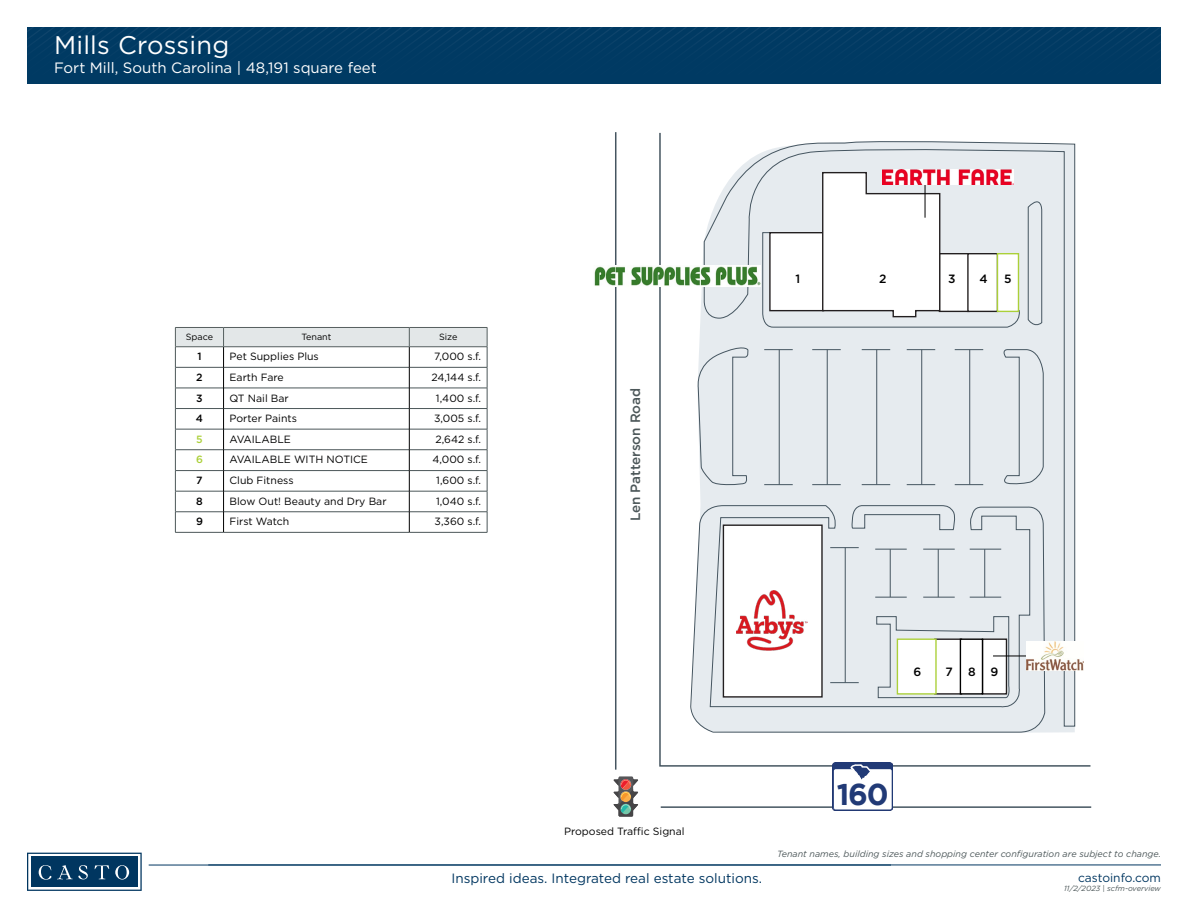
<style>
.page{position:relative;width:1188px;height:918px;background:#fff}
.page>*{position:absolute;margin:0;border:0;box-sizing:border-box;transform-origin:0 0}
.t1{font:700 30px "Gotham";color:#213a76}
.t2{font:25.5px "Gotham";letter-spacing:.01em;color:#fff}
.t3{font:15px "Gotham";color:#fff}
.t4{font:13.5px "Gotham";color:#003660}
.t5{font:500 13.5px "Gotham";color:#4c5759}
.t6{font:12px "Gotham";color:#003660}
.t7{font:500 12px "Gotham";color:#000}
.t8{font:10.5px "Gotham";color:#000}
.t9{font:500 10.5px "Gotham";color:#000}
.t10{font:500 10.5px "Gotham";color:#abd039}
.t11{font:italic 9px "Gotham";color:#4c5759}
.t12{font:9px "Gotham";color:#000}
.t13{font:italic 7.5px "Gotham";color:#4c5759}
.s1{font-style:inherit}
</style>
<div class="page">
<div style="left:27px;top:27px;width:1134px;height:56px;background:#003a63"></div>
<svg style="left:27px;top:27px;width:1134px;height:15px"></svg>
<svg style="left:27px;top:853px;width:115px;height:38px"></svg>
<hr style="left:208px;top:865px;width:953px;height:1px;background:#003660">
<hr style="left:149px;top:865px;width:742px;height:1px;background:#003660">
<hr style="left:175px;top:532px;width:49px;height:1px;background:#4c5759">
<hr style="left:224px;top:532px;width:185px;height:1px;background:#4c5759">
<hr style="left:409px;top:532px;width:78px;height:1px;background:#4c5759">
<svg style="left:175px;top:327px;width:313px;height:205px"></svg>
<hr style="left:175px;top:346px;width:49px;height:1px;background:#555f5f">
<hr style="left:224px;top:346px;width:185px;height:1px;background:#555f5f">
<hr style="left:409px;top:346px;width:78px;height:1px;background:#555f5f">
<svg style="left:614px;top:776px;width:24px;height:41px"></svg>
<svg style="left:659px;top:132px;width:432px;height:635px"></svg>
<svg style="left:695px;top:343px;width:8px;height:143px"></svg>
<svg style="left:703px;top:132px;width:372px;height:595px;background:#e3e8ec"></svg>
<svg style="left:1027px;top:194px;width:15px;height:135px;background:#d3d9de"></svg>
<svg style="left:1001px;top:349px;width:43px;height:137px;background:#dce1e6"></svg>
<svg style="left:690px;top:505px;width:355px;height:305px"></svg>
<svg style="left:876px;top:616px;width:134px;height:82px"></svg>
<svg style="left:762px;top:171px;width:259px;height:157px"></svg>
<svg style="left:764px;top:349px;width:29px;height:1px"></svg>
<hr style="left:779px;top:350px;width:1px;height:135px;background:#455560">
<svg style="left:764px;top:484px;width:29px;height:1px"></svg>
<svg style="left:812px;top:349px;width:29px;height:1px"></svg>
<hr style="left:827px;top:350px;width:1px;height:135px;background:#455560">
<svg style="left:812px;top:484px;width:29px;height:1px"></svg>
<svg style="left:862px;top:349px;width:28px;height:1px"></svg>
<hr style="left:876px;top:350px;width:1px;height:135px;background:#455560">
<svg style="left:862px;top:484px;width:28px;height:1px"></svg>
<svg style="left:907px;top:349px;width:28px;height:1px"></svg>
<hr style="left:921px;top:350px;width:1px;height:135px;background:#455560">
<svg style="left:907px;top:484px;width:28px;height:1px"></svg>
<svg style="left:955px;top:349px;width:28px;height:1px"></svg>
<hr style="left:969px;top:350px;width:1px;height:135px;background:#455560">
<svg style="left:955px;top:484px;width:28px;height:1px"></svg>
<svg style="left:830px;top:547px;width:29px;height:1px"></svg>
<hr style="left:845px;top:548px;width:1px;height:135px;background:#455560">
<svg style="left:830px;top:682px;width:29px;height:1px"></svg>
<hr style="left:875px;top:549px;width:32px;height:1px;background:#455560">
<hr style="left:890px;top:549px;width:1px;height:48px;background:#455560">
<hr style="left:875px;top:597px;width:32px;height:1px;background:#455560">
<hr style="left:923px;top:549px;width:32px;height:1px;background:#455560">
<hr style="left:938px;top:549px;width:1px;height:48px;background:#455560">
<hr style="left:923px;top:597px;width:32px;height:1px;background:#455560">
<hr style="left:970px;top:549px;width:31px;height:1px;background:#455560">
<hr style="left:984px;top:549px;width:1px;height:48px;background:#455560">
<hr style="left:970px;top:597px;width:31px;height:1px;background:#455560">
<hr style="left:615px;top:132px;width:1px;height:638px;background:#455560">
<hr style="left:661px;top:806px;width:430px;height:2px;background:#455560">
<div style="left:897px;top:639px;width:39px;height:55px;background:#fff"></div>
<div style="left:897px;top:639px;width:40px;height:56px;border:1px solid #abd039"></div>
<div style="left:960px;top:639px;width:22px;height:55px;background:#fff"></div>
<div style="left:960px;top:639px;width:23px;height:56px;border:1px solid #000"></div>
<div style="left:876px;top:270px;width:14px;height:16px;background:#fff"></div>
<div style="left:791px;top:270px;width:14px;height:16px;background:#fff"></div>
<div style="left:945px;top:270px;width:14px;height:16px;background:#fff"></div>
<div style="left:977px;top:270px;width:14px;height:16px;background:#fff"></div>
<div style="left:1001px;top:270px;width:14px;height:16px;background:#fff"></div>
<img style="left:737px;top:590px;width:71px;height:62px">
<div style="left:942px;top:663px;width:14px;height:16px;background:#fff"></div>
<div style="left:988px;top:663px;width:13px;height:16px;background:#fff"></div>
<div style="left:834px;top:764px;width:58px;height:45px;background:#213a76;border-radius:3px"></div>
<div style="left:833px;top:763px;width:60px;height:48px;border:2px solid #213a76;border-radius:3px"></div>
<div style="left:834px;top:769px;width:58px;height:40px;background:#fff;border-radius:2px"></div>
<svg style="left:851px;top:763px;width:22px;height:17px"></svg>
<hr style="left:993px;top:656px;width:37px;height:1px;background:#000">
<img style="left:1027px;top:641px;width:57px;height:30px">
<hr style="left:925px;top:180px;width:1px;height:38px;background:#000">
<img style="left:594px;top:265px;width:166px;height:22px">
<img style="left:883px;top:169px;width:130px;height:15px">
<h2 class="t2" style="left:54px;top:29px;width:177px">Mills Crossing</h2>
<h3 class="t3" style="left:54px;top:58px;width:324px">Fort Mill, South Carolina | 48,191 square feet</h3>
<p class="t12" style="left:186px;top:331px;width:29px">Space</p>
<p class="t12" style="left:301px;top:331px;width:31px">Tenant</p>
<p class="t12" style="left:439px;top:331px;width:20px">Size</p>
<p class="t9" style="left:197px;top:350px;width:6px">1</p>
<p class="t8" style="left:230px;top:350px;width:91px">Pet Supplies Plus</p>
<p class="t8" style="left:434px;top:350px;width:48px">7,000 s.f.</p>
<p class="t9" style="left:196px;top:370px;width:8px">2</p>
<p class="t8" style="left:230px;top:371px;width:56px">Earth Fare</p>
<p class="t8" style="left:431px;top:371px;width:51px">24,144 s.f.</p>
<p class="t9" style="left:196px;top:391px;width:8px">3</p>
<p class="t8" style="left:230px;top:391px;width:61px">QT Nail Bar</p>
<p class="t8" style="left:436px;top:391px;width:47px">1,400 s.f.</p>
<p class="t9" style="left:196px;top:412px;width:9px">4</p>
<p class="t8" style="left:230px;top:412px;width:69px">Porter Paints</p>
<p class="t8" style="left:434px;top:412px;width:48px">3,005 s.f.</p>
<p class="t10" style="left:196px;top:432px;width:8px">5</p>
<p class="t8" style="left:230px;top:432px;width:63px">AVAILABLE</p>
<p class="t8" style="left:435px;top:432px;width:47px">2,642 s.f.</p>
<p class="t10" style="left:196px;top:453px;width:8px">6</p>
<p class="t8" style="left:230px;top:453px;width:140px">AVAILABLE WITH NOTICE</p>
<p class="t8" style="left:432px;top:453px;width:50px">4,000 s.f.</p>
<p class="t9" style="left:196px;top:474px;width:8px">7</p>
<p class="t8" style="left:230px;top:474px;width:66px">Club Fitness</p>
<p class="t8" style="left:436px;top:474px;width:46px">1,600 s.f.</p>
<p class="t9" style="left:196px;top:494px;width:8px">8</p>
<p class="t8" style="left:230px;top:494px;width:159px"><span class="s1">B</span>low Out! Beauty and Dry Bar</p>
<p class="t8" style="left:436px;top:494px;width:46px">1,040 s.f.</p>
<p class="t9" style="left:196px;top:515px;width:8px">9</p>
<p class="t8" style="left:230px;top:515px;width:61px">First Watch</p>
<p class="t8" style="left:435px;top:515px;width:48px">3,360 s.f.</p>
<p class="t5" style="left:627px;top:521px;width:135px;rotate:-90deg">Len Patterson Road</p>
<p class="t8" style="left:564px;top:824px;width:122px">Proposed Traffic Signal</p>
<p class="t7" style="left:795px;top:271px;width:6px">1</p>
<p class="t7" style="left:879px;top:271px;width:9px">2</p>
<p class="t7" style="left:948px;top:271px;width:9px">3</p>
<p class="t7" style="left:980px;top:271px;width:10px">4</p>
<p class="t7" style="left:1004px;top:271px;width:9px">5</p>
<p class="t7" style="left:913px;top:664px;width:9px">6</p>
<p class="t7" style="left:945px;top:664px;width:9px">7</p>
<p class="t7" style="left:968px;top:664px;width:32px">8 9</p>
<h1 class="t1" style="left:837px;top:777px;width:54px">160</h1>
<p class="t11" style="left:777px;top:848px;width:385px">Tenant names, building sizes and shopping center configuration are subject to change.</p>
<p class="t13" style="left:1064px;top:884px;width:98px">11/2/2023 | scfm-overview</p>
<p class="t4" style="left:452px;top:870px;width:312px">Inspired ideas. Integrated real estate solutions.</p>
<p class="t6" style="left:1078px;top:870px;width:84px">castoinfo.com</p>
</div>
